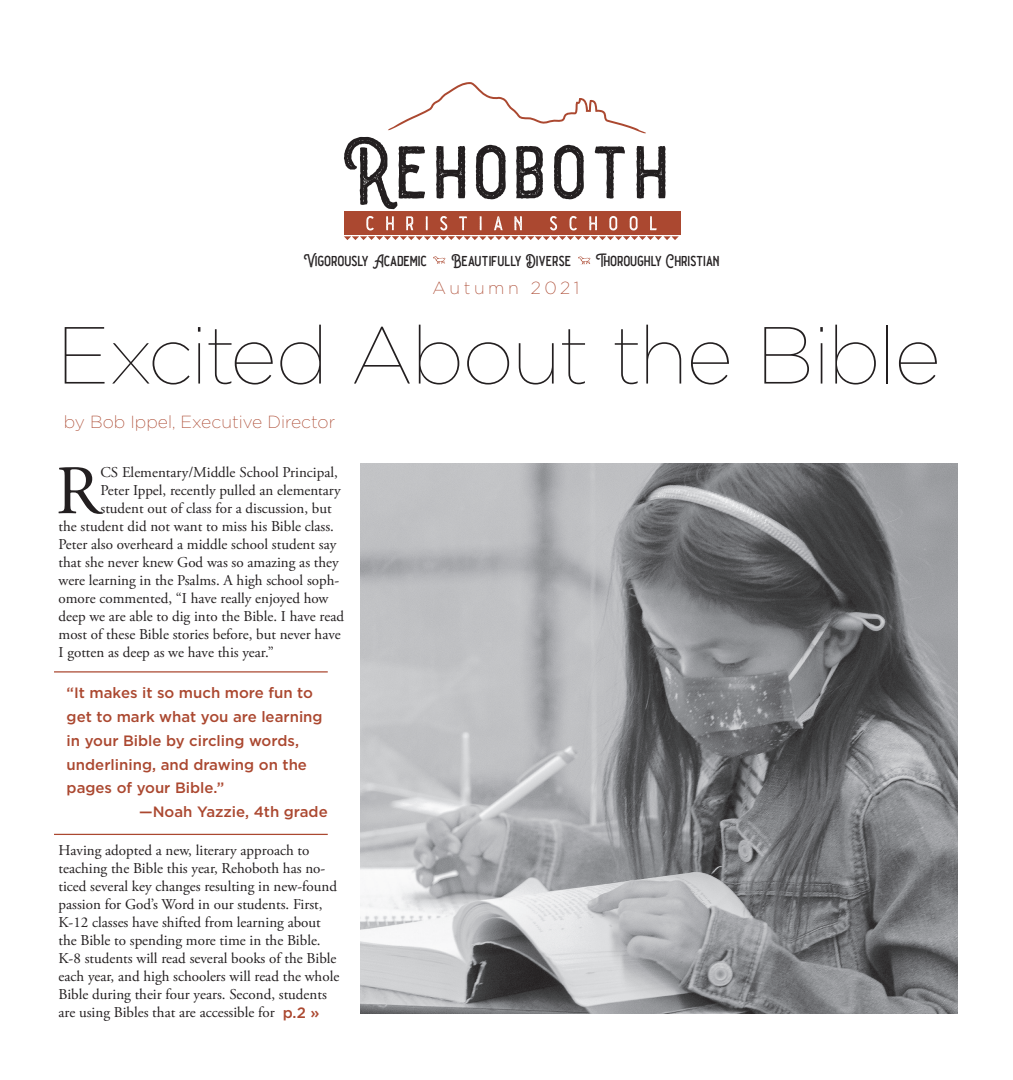
<style>
.page{position:relative;width:1013px;height:1080px;background:#fff}
.page>*{position:absolute;margin:0;border:0;box-sizing:border-box;transform-origin:0 0}
.t1{font:100 80.75px "Gotham";letter-spacing:-.025em;color:#231f20}
.t2{font:69.25px "Adobe Garamond Pro";color:#231f20}
.t3{font:17.5px "Sabatons Stamp";color:#231f20}
.t4{font:200 17.5px "Gotham";color:#ab4830}
.t5{font:200 17.5px "Gotham";letter-spacing:.2em;color:#ab4830}
.t6{font:15px/18px "Adobe Garamond Pro";color:#231f20}
.t7{font:500 15px "Gotham";color:#ab4830}
</style>
<div class="page">
<div style="left:344px;top:212px;width:337px;height:23px;background:#ab4830"></div>
<svg style="left:344px;top:82px;width:321px;height:127px"></svg>
<svg style="left:344px;top:216px;width:334px;height:24px"></svg>
<img style="left:360px;top:464px;width:597px;height:549px">
<img style="left:433px;top:256px;width:13px;height:8px">
<img style="left:578px;top:256px;width:13px;height:8px">
<hr style="left:54px;top:671px;width:274px;height:2px;background:#ab4830">
<hr style="left:54px;top:834px;width:274px;height:1px;background:#ab4830">
<p class="t3" style="left:304px;top:251px;width:125px">Vigorously Academic</p>
<p class="t3" style="left:452px;top:251px;width:122px">Beautifully Diverse</p>
<p class="t3" style="left:596px;top:251px;width:125px">Thoroughly Christian</p>
<p class="t5" style="left:432px;top:277px;width:148px">Autumn 2021</p>
<h1 class="t1" style="left:56px;top:312px;width:886px">Excited About the Bible</h1>
<p class="t4" style="left:64px;top:411px;width:272px">by Bob Ippel, Executive Director</p>
<h2 class="t2" style="left:56px;top:450px;width:46px">R</h2>
<p class="t6" style="left:100px;top:464px;width:239px">CS Elementary/Middle School Principal,</p>
<p class="t6" style="left:100px;top:482px;width:242px">Peter Ippel, recently pulled an elementary</p>
<p class="t6" style="left:100px;top:500px;width:233px">student out of class for a discussion, but</p>
<p class="t6" style="left:58px;top:518px;width:277px">the student did not want to miss his Bible class.</p>
<p class="t6" style="left:58px;top:536px;width:279px">Peter also overheard a middle school student say</p>
<p class="t6" style="left:58px;top:554px;width:282px">that she never knew God was so amazing as they</p>
<p class="t6" style="left:58px;top:572px;width:282px">were learning in the Psalms. A high school soph-</p>
<p class="t6" style="left:58px;top:590px;width:271px">omore commented, “I have really enjoyed how</p>
<p class="t6" style="left:58px;top:608px;width:287px">deep we are able to dig into the Bible. I have read</p>
<p class="t6" style="left:58px;top:626px;width:284px">most of these Bible stories before, but never have</p>
<p class="t6" style="left:58px;top:644px;width:217px">I gotten as deep as we have this year.”</p>
<p class="t7" style="left:67px;top:683px;width:248px">“It makes it so much more fun to</p>
<p class="t7" style="left:67px;top:707px;width:257px">get to mark what you are learning</p>
<p class="t7" style="left:67px;top:731px;width:234px">in your Bible by circling words,</p>
<p class="t7" style="left:67px;top:754px;width:242px">underlining, and drawing on the</p>
<p class="t7" style="left:67px;top:778px;width:159px">pages of your Bible.”</p>
<p class="t7" style="left:139px;top:802px;width:190px">—Noah Yazzie, 4th grade</p>
<p class="t6" style="left:58px;top:842px;width:282px">Having adopted a new, literary approach to teaching the Bible this year, Rehoboth has no&shy;ticed several key changes resulting in new-found passion for God’s Word in our students. First, K-12 classes have shifted from learning about the Bible to spending more time in the Bible.<br>K-8 students will read several books of the Bible each year, and high schoolers will read the whole Bible during their four years. Second, students are using Bibles that are accessible for</p>
<p class="t7" style="left:283px;top:1003px;width:38px">p.2 »</p>
</div>
